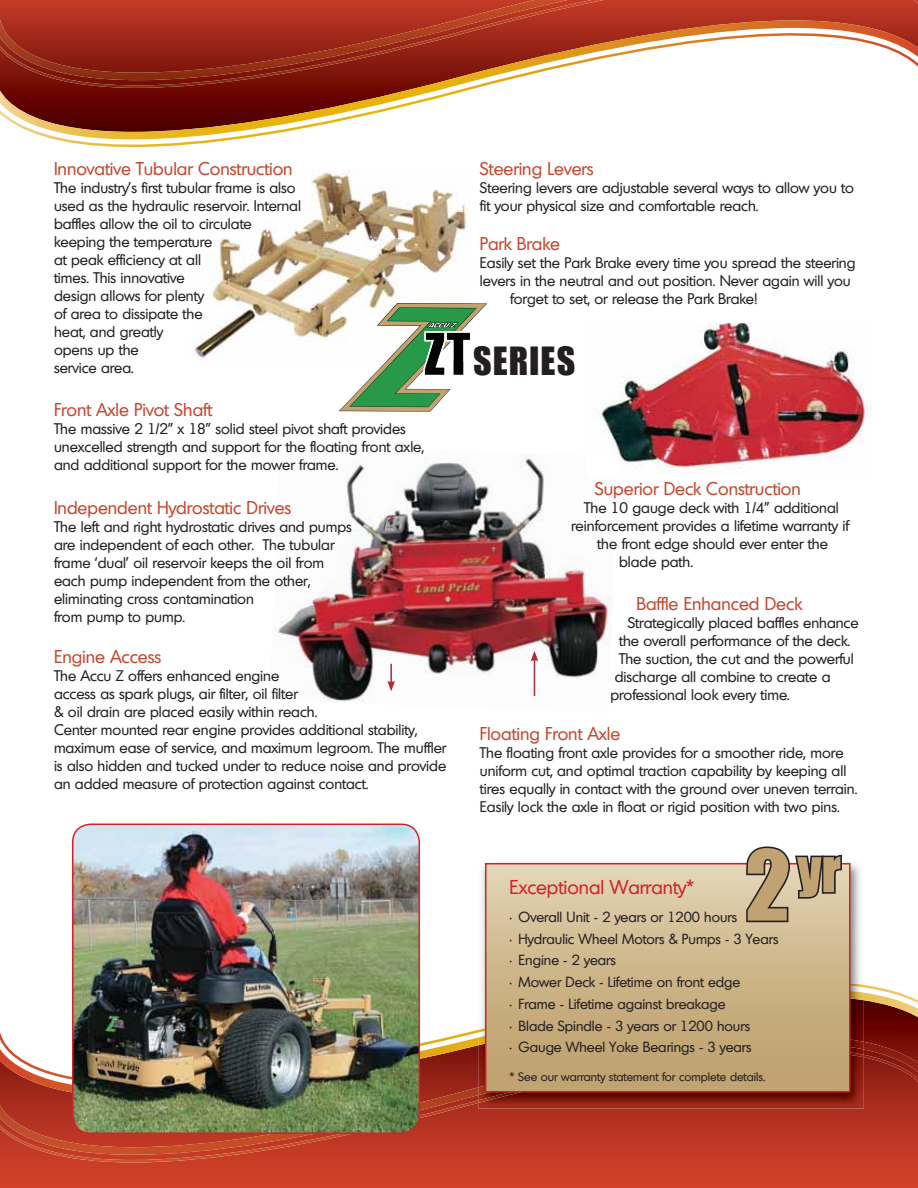
<style>
.page{position:relative;width:918px;height:1188px;background:#fff}
.page>*{position:absolute;margin:0;border:0;box-sizing:border-box;transform-origin:0 0}
.t1{font:54px "Impact";color:#c0a371}
.t2{font:36px "Impact";letter-spacing:.03em;color:#231f20}
.t3{font:19.5px "Montreal";color:#d2232a}
.t4{font:18px "Montreal";color:#c3472e}
.t5{font:15px/18px "Montreal";color:#231f20}
.t6{font:14.25px "Montreal";color:#231f20}
.t7{font:12px "Montreal";color:#231f20}
.s1{font-size:90px}
</style>
<div class="page">
<img style="left:599px;top:323px;width:273px;height:147px">
<div style="left:0;top:1162px;width:918px;height:26px;background:#ce3f29"></div>
<svg style="left:0;top:985px;width:918px;height:57px"></svg>
<svg style="left:0;top:88px;width:476px;height:60px"></svg>
<img style="left:0;top:0;width:918px;height:88px">
<img style="left:0;top:1042px;width:918px;height:13px">
<img style="left:0;top:1055px;width:918px;height:107px">
<img style="left:73px;top:824px;width:346px;height:309px;border-radius:18px">
<div style="left:72px;top:824px;width:348px;height:310px;border:2px solid #d2232a;border-radius:18px"></div>
<img style="left:277px;top:449px;width:340px;height:254px">
<img style="left:587px;top:455px;width:31px;height:22px">
<img style="left:279px;top:449px;width:145px;height:6px">
<img style="left:278px;top:459px;width:60px;height:14px">
<img style="left:277px;top:501px;width:14px;height:16px">
<img style="left:277px;top:521px;width:75px;height:14px">
<img style="left:277px;top:539px;width:58px;height:13px">
<img style="left:277px;top:556px;width:47px;height:14px">
<img style="left:277px;top:575px;width:34px;height:13px">
<img style="left:277px;top:670px;width:2px;height:14px">
<img style="left:277px;top:688px;width:21px;height:13px">
<img style="left:192px;top:170px;width:276px;height:189px">
<img style="left:192px;top:170px;width:101px;height:5px">
<img style="left:192px;top:182px;width:104px;height:14px">
<img style="left:192px;top:200px;width:109px;height:14px">
<img style="left:192px;top:218px;width:60px;height:11px">
<img style="left:192px;top:236px;width:21px;height:14px">
<img style="left:192px;top:254px;width:9px;height:14px">
<img style="left:192px;top:290px;width:13px;height:14px">
<img style="left:192px;top:308px;width:11px;height:14px">
<svg style="left:339px;top:303px;width:148px;height:109px"></svg>
<img style="left:482px;top:862px;width:378px;height:119px">
<img style="left:478px;top:1103px;width:386px;height:6px">
<img style="left:478px;top:981px;width:386px;height:51px">
<img style="left:478px;top:1048px;width:386px;height:55px">
<div style="left:486px;top:864px;width:364px;height:228px;background:linear-gradient(to bottom,#e1d3b3,#bb9c66)"></div>
<div style="left:485px;top:863px;width:366px;height:229px;border:2px solid #d2232a"></div>
<svg style="left:744px;top:846px;width:100px;height:78px"></svg>
<svg style="left:387px;top:664px;width:8px;height:27px"></svg>
<hr style="left:534px;top:659px;width:1px;height:37px;background:#af2a38">
<svg style="left:531px;top:651px;width:7px;height:10px"></svg>
<p class="t4" style="left:54px;top:162px;width:240px">Innovative Tubular Construction</p>
<p class="t5" style="left:54px;top:180px;width:248px">The industry’s first tubular frame is also used as the hydraulic reservoir. Internal baffles allow the oil to circulate keeping the temperature<br>at peak efficiency at all<br>times. This innovative<br>design allows for plenty<br>of area to dissipate the<br>heat, and greatly<br>opens up the<br>service area.</p>
<p class="t4" style="left:54px;top:403px;width:160px">Front Axle Pivot Shaft</p>
<p class="t5" style="left:54px;top:421px;width:372px">The massive 2 1/2” x 18” solid steel pivot shaft provides unexcelled strength and support for the floating front axle, and additional support for the mower frame.</p>
<p class="t4" style="left:54px;top:501px;width:239px">Independent Hydrostatic Drives</p>
<p class="t5" style="left:54px;top:519px;width:299px">The left and right hydrostatic drives and pumps are independent of each other. The tubular frame ‘dual’ oil reservoir keeps the oil from each pump independent from the other, eliminating cross contamination<br>from pump to pump.</p>
<p class="t4" style="left:54px;top:650px;width:109px">Engine Access</p>
<p class="t5" style="left:54px;top:668px;width:394px">The Accu Z offers enhanced engine<br>access as spark plugs, air filter, oil filter<br>&amp; oil drain are placed easily within reach.<br>Center mounted rear engine provides additional stability, maximum ease of service, and maximum legroom. The muffler is also hidden and tucked under to reduce noise and provide an added measure of protection against contact.</p>
<p class="t4" style="left:480px;top:162px;width:115px">Steering Levers</p>
<p class="t5" style="left:480px;top:180px;width:376px">Steering levers are adjustable several ways to allow you to fit your physical size and comfortable reach.</p>
<p class="t4" style="left:480px;top:237px;width:82px">Park Brake</p>
<p class="t5" style="left:480px;top:255px;width:377px">Easily set the Park Brake every time you spread the steering</p>
<p class="t5" style="left:480px;top:273px;width:373px">levers in the neutral and out position. Never again will you</p>
<p class="t5" style="left:510px;top:291px;width:249px">forget to set, or release the Park Brake!</p>
<h2 class="t2" style="left:473px;top:350px;width:104px">SERIES</h2>
<p class="t4" style="left:595px;top:482px;width:208px">Superior Deck Construction</p>
<p class="t5" style="left:584px;top:500px;width:256px">The 10 gauge deck with 1/4” additional</p>
<p class="t5" style="left:571px;top:518px;width:279px">reinforcement provides a lifetime warranty if</p>
<p class="t5" style="left:597px;top:536px;width:232px">the front edge should ever enter the</p>
<p class="t5" style="left:619px;top:554px;width:75px">blade path.</p>
<p class="t4" style="left:636px;top:597px;width:167px">Baffle Enhanced Deck</p>
<p class="t5" style="left:628px;top:615px;width:232px">Strategically placed baffles enhance</p>
<p class="t5" style="left:619px;top:633px;width:233px">the overall performance of the deck.</p>
<p class="t5" style="left:619px;top:651px;width:236px">The suction, the cut and the powerful</p>
<p class="t5" style="left:615px;top:669px;width:217px">discharge all combine to create a</p>
<p class="t5" style="left:610px;top:687px;width:181px">professional look every time.</p>
<p class="t4" style="left:480px;top:727px;width:142px">Floating Front Axle</p>
<p class="t5" style="left:480px;top:745px;width:379px">The floating front axle provides for a smoother ride, more uniform cut, and optimal traction capability by keeping all tires equally in contact with the ground over uneven terrain.<br>Easily lock the axle in float or rigid position with two pins.</p>
<h1 class="t1" style="left:745px;top:854px;width:97px"><span class="s1">2</span>yr</h1>
<h3 class="t3" style="left:510px;top:880px;width:186px">Exceptional Warranty*</h3>
<p class="t6" style="left:510px;top:912px;width:229px">• Overall Unit - 2 years or 1200 hours</p>
<p class="t6" style="left:510px;top:933px;width:270px">• Hydraulic Wheel Motors &amp; Pumps - 3 Years</p>
<p class="t6" style="left:510px;top:955px;width:108px">• Engine - 2 years</p>
<p class="t6" style="left:510px;top:977px;width:232px">• Mower Deck - Lifetime on front edge</p>
<p class="t6" style="left:510px;top:999px;width:217px">• Frame - Lifetime against breakage</p>
<p class="t6" style="left:510px;top:1020px;width:242px">• Blade Spindle - 3 years or 1200 hours</p>
<p class="t6" style="left:510px;top:1042px;width:244px">• Gauge Wheel Yoke Bearings - 3 years</p>
<p class="t7" style="left:510px;top:1072px;width:257px">* See our warranty statement for complete details.</p>
</div>
